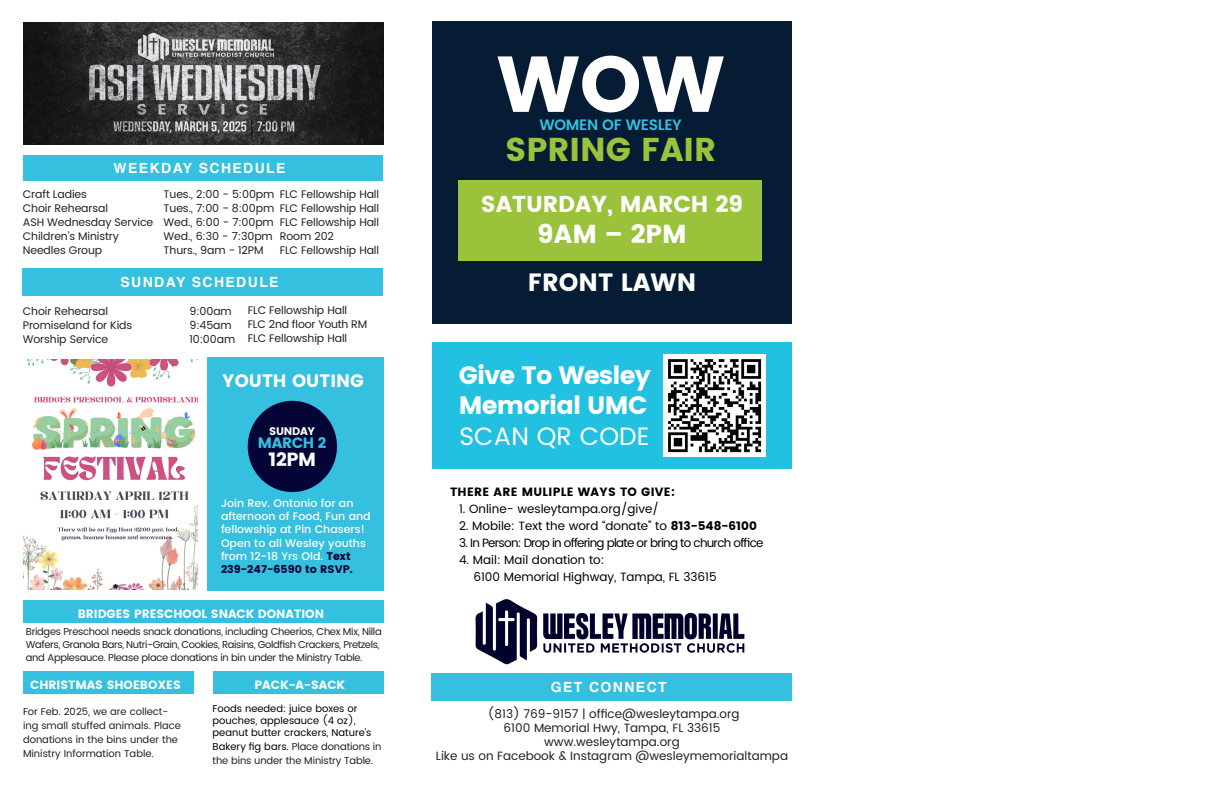
<style>
.page{position:relative;width:1224px;height:792px;background:#fff}
.page>*{position:absolute;margin:0;border:0;box-sizing:border-box;transform-origin:0 0}
.t1{font:700 79px "Poppins";color:#fff}
.t2{font:700 33px "Poppins";color:#9ac23b}
.t3{font:700 26px "Poppins";color:#fff}
.t4{font:700 25.1px/30.4px "Poppins";letter-spacing:-.03em;color:#fff}
.t5{font:700 25px "Poppins";color:#fff}
.t6{font:700 23px "Poppins";color:#fff}
.t7{font:700 19px "Poppins";color:#fff}
.t8{font:700 18px "Poppins";color:#fff}
.t9{font:600 15px "Poppins";letter-spacing:-.02em;color:#34c0de}
.t10{font:700 15px "Poppins";letter-spacing:-.025em;color:#34c0de}
.t11{font:700 14px "Helvetica";letter-spacing:.1em;color:#fff}
.t12{font:12px "Poppins";color:#231f20}
.t13{font:12px "Poppins";color:#000}
.t14{font:700 12px "Poppins";color:#fff}
.t15{font:12px "Poppins";letter-spacing:-.06em;color:#000}
.t16{font:700 12px "Poppins";letter-spacing:.025em;color:#000}
.t17{font:11px "Poppins";letter-spacing:-.01em;color:#231f20}
.t18{font:500 11px/13.2px "Poppins";color:#fff}
.t19{font:700 11px "Poppins";letter-spacing:-.025em;color:#fff}
.t20{font:10px/13px "Poppins";letter-spacing:-.03em;color:#231f20}
.t21{font:10px/14px "Poppins";color:#231f20}
.t22{font:10px/12px "Poppins";color:#000}
.t23{font:10px/14px "Poppins";letter-spacing:-.01em;color:#231f20}
.s1{font-weight:700;color:#040436}
.s2{color:#000}
.s3{font-weight:400}
.s4{font-weight:700}
</style>
<div class="page">
<div style="left:23px;top:268px;width:360px;height:28px;background:#34c0de"></div>
<div style="left:432px;top:673px;width:360px;height:28px;background:#34c0de"></div>
<div style="left:23px;top:155px;width:360px;height:25px;background:#34c0de"></div>
<img style="left:23px;top:359px;width:175px;height:230px">
<div style="left:432px;top:22px;width:360px;height:302px;background:#061b34"></div>
<div style="left:23px;top:671px;width:170px;height:23px;background:#34c0de"></div>
<div style="left:213px;top:671px;width:170px;height:23px;background:#34c0de"></div>
<div style="left:23px;top:600px;width:361px;height:23px;background:#34c0de"></div>
<img style="left:475px;top:599px;width:270px;height:66px">
<div style="left:432px;top:342px;width:360px;height:127px;background:#22c1e1"></div>
<img style="left:663px;top:355px;width:102px;height:102px">
<div style="left:207px;top:357px;width:176px;height:234px;background:#34c0de"></div>
<div style="left:248px;top:401px;width:89px;height:91px;background:#040436;border-radius:50%"></div>
<div style="left:459px;top:180px;width:303px;height:81px;background:#9ac23b"></div>
<img style="left:23px;top:22px;width:360px;height:122px">
<p class="t11" style="left:114px;top:160px;width:173px">WEEKDAY SCHEDULE</p>
<p class="t17" style="left:23px;top:187px;width:66px">Craft Ladies</p>
<p class="t17" style="left:23px;top:201px;width:87px">Choir Rehearsal</p>
<p class="t17" style="left:23px;top:215px;width:132px">ASH Wednesday Service</p>
<p class="t17" style="left:23px;top:229px;width:98px">Children’s Ministry</p>
<p class="t17" style="left:23px;top:243px;width:81px">Needles Group</p>
<p class="t17" style="left:280px;top:186px;width:101px">FLC Fellowship Hall</p>
<p class="t17" style="left:280px;top:200px;width:101px">FLC Fellowship Hall</p>
<p class="t17" style="left:280px;top:214px;width:101px">FLC Fellowship Hall</p>
<p class="t17" style="left:280px;top:228px;width:56px">Room 202</p>
<p class="t17" style="left:280px;top:242px;width:101px">FLC Fellowship Hall</p>
<p class="t17" style="left:164px;top:187px;width:112px">Tues., 2:00 - 5:00pm</p>
<p class="t17" style="left:164px;top:201px;width:112px">Tues., 7:00 - 8:00pm</p>
<p class="t17" style="left:164px;top:215px;width:112px">Wed., 6:00 - 7:00pm</p>
<p class="t17" style="left:164px;top:229px;width:111px">Wed., 6:30 - 7:30pm</p>
<p class="t17" style="left:164px;top:243px;width:101px">Thurs., 9am - 12PM</p>
<p class="t11" style="left:121px;top:273px;width:160px">SUNDAY SCHEDULE</p>
<p class="t17" style="left:23px;top:303px;width:87px">Choir Rehearsal</p>
<p class="t17" style="left:23px;top:317px;width:111px">Promiseland for Kids</p>
<p class="t17" style="left:23px;top:331px;width:87px">Worship Service</p>
<p class="t17" style="left:189px;top:303px;width:44px">9:00am</p>
<p class="t17" style="left:189px;top:317px;width:44px">9:45am</p>
<p class="t17" style="left:189px;top:331px;width:47px">10:00am</p>
<p class="t17" style="left:248px;top:302px;width:101px">FLC Fellowship Hall</p>
<p class="t17" style="left:248px;top:316px;width:121px">FLC 2nd floor Youth RM</p>
<p class="t17" style="left:248px;top:330px;width:101px">FLC Fellowship Hall</p>
<p class="t8" style="left:222px;top:371px;width:143px">YOUTH OUTING</p>
<p class="t19" style="left:269px;top:425px;width:47px">SUNDAY</p>
<p class="t10" style="left:258px;top:434px;width:70px">MARCH 2</p>
<p class="t7" style="left:269px;top:449px;width:49px">12PM</p>
<p class="t18" style="left:221px;top:497px;width:151px">Join Rev. Ontonio for an afternoon of Food, Fun and fellowship at Pin Chasers!<br>Open to all Wesley youths from 12-18 Yrs Old. <span class="s1">Text<br>239-247-6590 to RSVP.</span></p>
<p class="t14" style="left:78px;top:606px;width:248px">BRIDGES PRESCHOOL SNACK DONATION</p>
<p class="t20" style="left:26px;top:626px;width:357px">Bridges Preschool needs snack donations, including Cheerios, Chex Mix, Nilla<br>Wafers, Granola Bars, Nutri-Grain, Cookies, Raisins, Goldfish Crackers, Pretzels, and Applesauce. Please place donations in bin under the Ministry Table.</p>
<p class="t14" style="left:30px;top:678px;width:152px">CHRISTMAS SHOEBOXES</p>
<p class="t14" style="left:255px;top:677px;width:92px">PACK-A-SACK</p>
<p class="t21" style="left:23px;top:705px;width:160px">For Feb. 2025, we are collect&shy;ing small stuffed animals. Place donations in the bins under the<br>Ministry Information Table.</p>
<p class="t22" style="left:213px;top:703px;width:160px">Foods needed: juice boxes or pouches, applesauce (4 oz), peanut butter crackers, Nature’s</p>
<p class="t23" style="left:213px;top:740px;width:170px"><span class="s2">Bakery fig bars.</span> Place donations in the bins under the Ministry Table.</p>
<p class="t1" style="left:497px;top:38px;width:229px">WOW</p>
<p class="t9" style="left:539px;top:113px;width:144px">WOMEN OF WESLEY</p>
<p class="t2" style="left:505px;top:130px;width:212px">SPRING FAIR</p>
<p class="t6" style="left:481px;top:191px;width:264px">SATURDAY, MARCH 29</p>
<p class="t3" style="left:537px;top:219px;width:151px">9AM – 2PM</p>
<p class="t5" style="left:528px;top:268px;width:170px">FRONT LAWN</p>
<p class="t4" style="left:459px;top:360px;width:194px">Give To Wesley<br>Memorial UMC<br><span class="s3">SCAN QR CODE</span></p>
<p class="t16" style="left:450px;top:485px;width:226px">THERE ARE MULIPLE WAYS TO GIVE:</p>
<p class="t13" style="left:459px;top:500px;width:201px">1. Online- wesleytampa.org/give/</p>
<p class="t13" style="left:459px;top:517px;width:299px">2. Mobile: Text the word “donate” to <span class="s4">813-548-6100</span></p>
<p class="t15" style="left:459px;top:534px;width:306px">3. In Person: Drop in offering plate or bring to church office</p>
<p class="t13" style="left:459px;top:551px;width:147px">4. Mail: Mail donation to:</p>
<p class="t13" style="left:473px;top:568px;width:245px">6100 Memorial Highway, Tampa, FL 33615</p>
<p class="t11" style="left:551px;top:679px;width:117px">GET CONNECT</p>
<p class="t12" style="left:488px;top:705px;width:253px">(813) 769-9157 | office@wesleytampa.org</p>
<p class="t12" style="left:504px;top:719px;width:218px">6100 Memorial Hwy, Tampa, FL 33615</p>
<p class="t12" style="left:544px;top:733px;width:137px">www.wesleytampa.org</p>
<p class="t12" style="left:436px;top:747px;width:354px">Like us on Facebook &amp; Instagram @wesleymemorialtampa</p>
</div>
